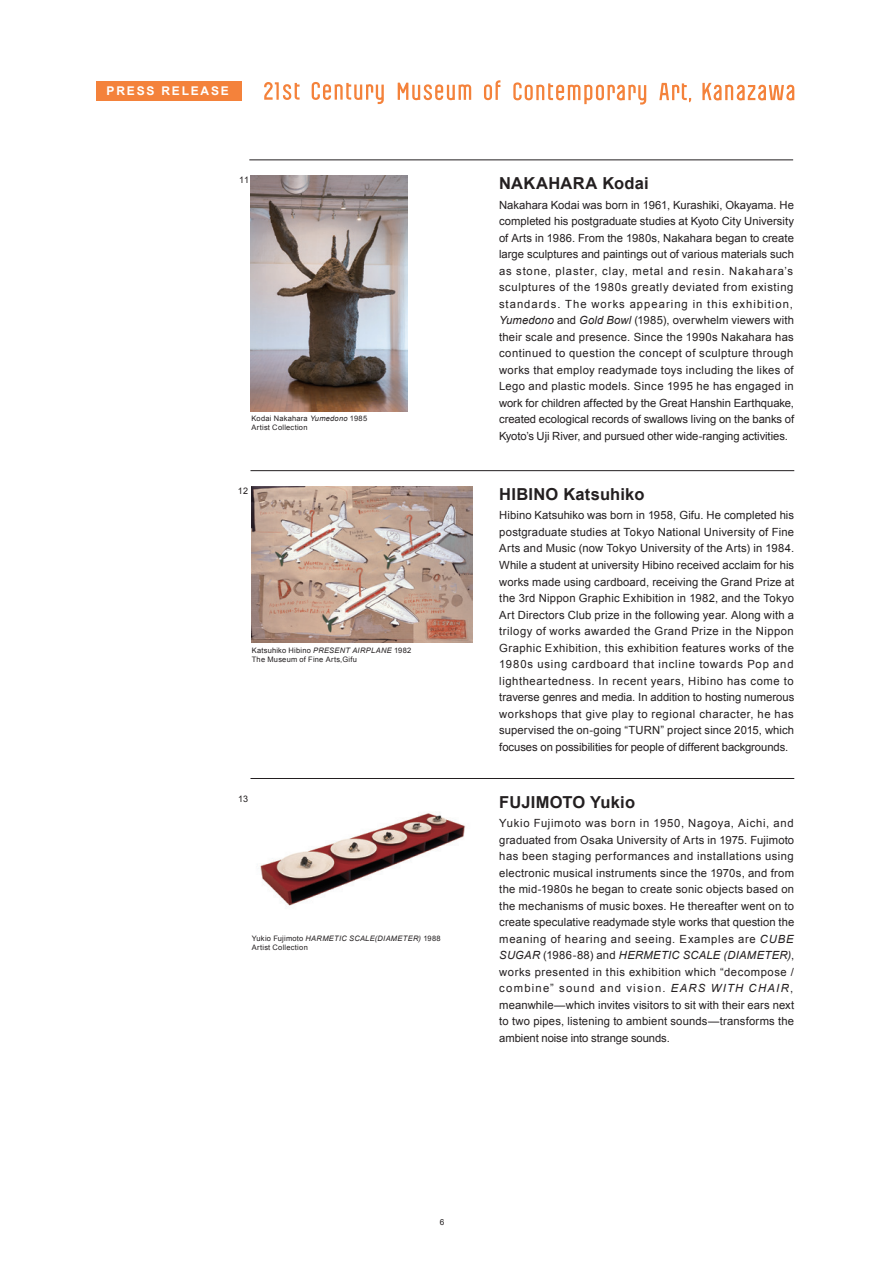
<style>
.page{position:relative;width:893px;height:1263px;background:#fff}
.page>*{position:absolute;margin:0;border:0;box-sizing:border-box;transform-origin:0 0}
.t1{font:700 16.5px "Arial";letter-spacing:.015em;color:#231f20}
.t2{font:700 12px "Arial";letter-spacing:.15em;color:#fff}
.t3{font:11.25px/16.5px "Arial";letter-spacing:-.005em;color:#231f20;text-align:justify}
.t4{font:9px "Arial";color:#231f20}
.t5{font:8.25px "Arial";color:#231f20}
.t6{font:7.5px/9px "Arial";letter-spacing:.03em;color:#231f20}
.s1{font-style:italic}
</style>
<div class="page">
<svg style="left:312px;top:82px;width:72px;height:22px"></svg>
<svg style="left:264px;top:82px;width:36px;height:18px"></svg>
<svg style="left:484px;top:80px;width:16px;height:20px"></svg>
<svg style="left:398px;top:83px;width:73px;height:17px"></svg>
<svg style="left:659px;top:83px;width:32px;height:19px"></svg>
<svg style="left:513px;top:82px;width:133px;height:23px"></svg>
<svg style="left:702px;top:83px;width:92px;height:17px"></svg>
<div style="left:96px;top:81px;width:146px;height:19px;background:#f4823b"></div>
<hr style="left:249px;top:160px;width:544px;height:1px;background:#231f20">
<hr style="left:250px;top:778px;width:544px;height:1px;background:#231f20">
<img style="left:260px;top:813px;width:205px;height:94px">
<img style="left:251px;top:175px;width:157px;height:236px">
<hr style="left:250px;top:470px;width:544px;height:1px;background:#231f20">
<img style="left:251px;top:486px;width:221px;height:156px">
<p class="t2" style="left:107px;top:83px;width:124px">PRESS RELEASE</p>
<p class="t4" style="left:239px;top:174px;width:11px">11</p>
<p class="t6" style="left:251px;top:414px;width:117px">Kodai Nakahara <span class="s1">Yumedono</span> 1985<br>Artist Collection</p>
<p class="t4" style="left:238px;top:485px;width:12px">12</p>
<p class="t6" style="left:252px;top:646px;width:161px">Katsuhiko Hibino <span class="s1">PRESENT AIRPLANE</span> 1982<br>The Museum of Fine Arts,Gifu</p>
<p class="t4" style="left:238px;top:793px;width:12px">13</p>
<p class="t6" style="left:252px;top:934px;width:190px">Yukio Fujimoto <span class="s1">HARMETIC SCALE(DIAMETER)</span> 1988<br>Artist Collection</p>
<h1 class="t1" style="left:499px;top:173px;width:151px">NAKAHARA Kodai</h1>
<p class="t3" style="left:499px;top:197px;width:297px">Nakahara Kodai was born in 1961, Kurashiki, Okayama. He completed his postgraduate studies at Kyoto City University of Arts in 1986. From the 1980s, Nakahara began to create large sculptures and paintings out of various materials such as stone, plaster, clay, metal and resin. Nakahara’s sculptures of the 1980s greatly deviated from existing standards. The works appearing in this exhibition, <span class="s1">Yumedono</span> and <span class="s1">Gold Bowl</span> (1985), overwhelm viewers with their scale and presence. Since the 1990s Nakahara has continued to question the concept of sculpture through works that employ readymade toys including the likes of Lego and plastic models. Since 1995 he has engaged in work for children affected by the Great Hanshin Earthquake, created ecological records of swallows living on the banks of Kyoto’s Uji River, and pursued other wide-ranging activities.</p>
<h1 class="t1" style="left:499px;top:483px;width:147px">HIBINO Katsuhiko</h1>
<p class="t3" style="left:499px;top:507px;width:296px">Hibino Katsuhiko was born in 1958, Gifu. He completed his postgraduate studies at Tokyo National University of Fine Arts and Music (now Tokyo University of the Arts) in 1984.<br>While a student at university Hibino received acclaim for his works made using cardboard, receiving the Grand Prize at the 3rd Nippon Graphic Exhibition in 1982, and the Tokyo Art Directors Club prize in the following year. Along with a trilogy of works awarded the Grand Prize in the Nippon Graphic Exhibition, this exhibition features works of the 1980s using cardboard that incline towards Pop and lightheartedness. In recent years, Hibino has come to traverse genres and media. In addition to hosting numerous workshops that give play to regional character, he has supervised the on-going “TURN” project since 2015, which focuses on possibilities for people of different backgrounds.</p>
<h1 class="t1" style="left:499px;top:791px;width:137px">FUJIMOTO Yukio</h1>
<p class="t3" style="left:499px;top:815px;width:296px">Yukio Fujimoto was born in 1950, Nagoya, Aichi, and graduated from Osaka University of Arts in 1975. Fujimoto has been staging performances and installations using electronic musical instruments since the 1970s, and from the mid-1980s he began to create sonic objects based on the mechanisms of music boxes. He thereafter went on to create speculative readymade style works that question the meaning of hearing and seeing. Examples are <span class="s1">CUBE SUGAR</span> (1986-88) and <span class="s1">HERMETIC SCALE (DIAMETER)</span>, works presented in this exhibition which “decompose / combine” sound and vision. <span class="s1">EARS WITH CHAIR</span>, meanwhile—which invites visitors to sit with their ears next to two pipes, listening to ambient sounds—transforms the ambient noise into strange sounds.</p>
<p class="t5" style="left:440px;top:1216px;width:6px">6</p>
</div>
